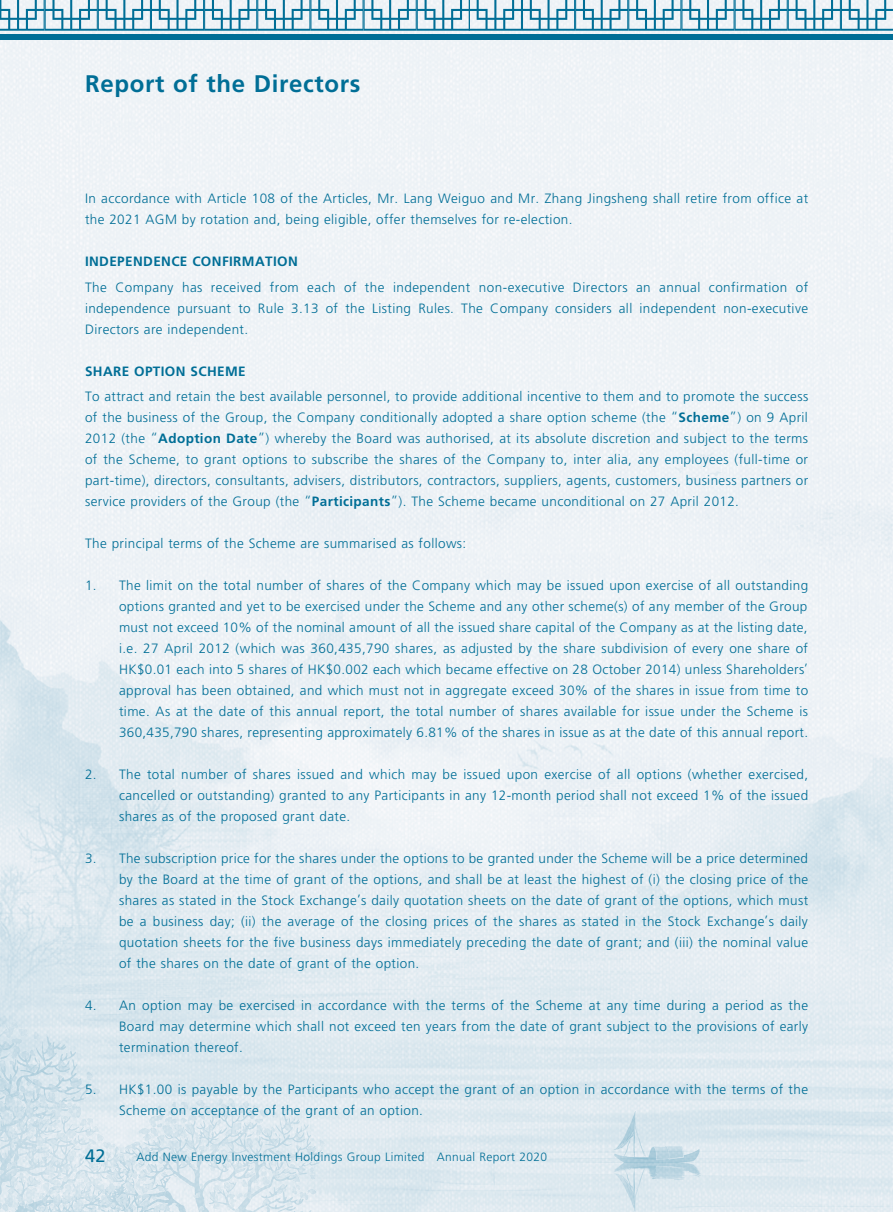
<style>
.page{position:relative;width:893px;height:1212px;background:#fff}
.page>*{position:absolute;margin:0;border:0;box-sizing:border-box;transform-origin:0 0}
.t1{font:700 24px "Frutiger LT Std";letter-spacing:.03em;color:#006e96}
.t2{font:18px "Frutiger LT Std";color:#006e96}
.t3{font:300 13.5px/21px "Frutiger LT Std";letter-spacing:.03em;color:#006e96;text-align:justify}
.t4{font:700 13.5px "Frutiger LT Std";letter-spacing:.03em;color:#006e96}
.t5{font:300 12px "Frutiger LT Std";letter-spacing:.03em;color:#006e96}
.s1{font-weight:700}
</style>
<div class="page">
<img style="left:0;top:31px;width:893px;height:1181px">
<div style="left:417px;top:34px;width:53px;height:6px;background:#006e96"></div>
<div style="left:364px;top:34px;width:53px;height:6px;background:#006e96"></div>
<div style="left:310px;top:34px;width:54px;height:6px;background:#006e96"></div>
<div style="left:257px;top:34px;width:53px;height:6px;background:#006e96"></div>
<div style="left:204px;top:34px;width:53px;height:6px;background:#006e96"></div>
<div style="left:151px;top:34px;width:53px;height:6px;background:#006e96"></div>
<div style="left:98px;top:34px;width:53px;height:6px;background:#006e96"></div>
<div style="left:45px;top:34px;width:53px;height:6px;background:#006e96"></div>
<div style="left:0;top:34px;width:45px;height:6px;background:#006e96"></div>
<div style="left:841px;top:34px;width:52px;height:6px;background:#006e96"></div>
<div style="left:788px;top:34px;width:53px;height:6px;background:#006e96"></div>
<div style="left:735px;top:34px;width:53px;height:6px;background:#006e96"></div>
<div style="left:681px;top:34px;width:54px;height:6px;background:#006e96"></div>
<div style="left:628px;top:34px;width:53px;height:6px;background:#006e96"></div>
<div style="left:575px;top:34px;width:53px;height:6px;background:#006e96"></div>
<div style="left:522px;top:34px;width:53px;height:6px;background:#006e96"></div>
<div style="left:469px;top:34px;width:53px;height:6px;background:#006e96"></div>
<svg style="left:0;top:0;width:893px;height:31px"></svg>
<h1 class="t1" style="left:85px;top:69px;width:277px">Report of the Directors</h1>
<p class="t3" style="left:85px;top:188px;width:725px">In accordance with Article 108 of the Articles, Mr. Lang Weiguo and Mr. Zhang Jingsheng shall retire from office at the 2021 AGM by rotation and, being eligible, offer themselves for re-election.</p>
<p class="t4" style="left:85px;top:254px;width:214px">INDEPENDENCE CONFIRMATION</p>
<p class="t3" style="left:85px;top:277px;width:725px">The Company has received from each of the independent non-executive Directors an annual confirmation of independence pursuant to Rule 3.13 of the Listing Rules. The Company considers all independent non-executive Directors are independent.</p>
<p class="t4" style="left:85px;top:363px;width:162px">SHARE OPTION SCHEME</p>
<p class="t3" style="left:85px;top:386px;width:725px">To attract and retain the best available personnel, to provide additional incentive to them and to promote the success of the business of the Group, the Company conditionally adopted a share option scheme (the “<span class="s1">Scheme</span>”) on 9 April 2012 (the “<span class="s1">Adoption Date</span>”) whereby the Board was authorised, at its absolute discretion and subject to the terms of the Scheme, to grant options to subscribe the shares of the Company to, inter alia, any employees (full-time or part-time), directors, consultants, advisers, distributors, contractors, suppliers, agents, customers, business partners or service providers of the Group (the “<span class="s1">Participants</span>”). The Scheme became unconditional on 27 April 2012.</p>
<p class="t3" style="left:85px;top:533px;width:383px">The principal terms of the Scheme are summarised as follows:</p>
<p class="t3" style="left:119px;top:575px;width:691px;text-indent:-34px">1. The limit on the total number of shares of the Company which may be issued upon exercise of all outstanding options granted and yet to be exercised under the Scheme and any other scheme(s) of any member of the Group must not exceed 10% of the nominal amount of all the issued share capital of the Company as at the listing date, i.e. 27 April 2012 (which was 360,435,790 shares, as adjusted by the share subdivision of every one share of HK$0.01 each into 5 shares of HK$0.002 each which became effective on 28 October 2014) unless Shareholders’ approval has been obtained, and which must not in aggregate exceed 30% of the shares in issue from time to time. As at the date of this annual report, the total number of shares available for issue under the Scheme is 360,435,790 shares, representing approximately 6.81% of the shares in issue as at the date of this annual report.</p>
<p class="t3" style="left:119px;top:764px;width:691px;text-indent:-34px">2. The total number of shares issued and which may be issued upon exercise of all options (whether exercised, cancelled or outstanding) granted to any Participants in any 12-month period shall not exceed 1% of the issued shares as of the proposed grant date.</p>
<p class="t3" style="left:119px;top:848px;width:691px;text-indent:-34px">3. The subscription price for the shares under the options to be granted under the Scheme will be a price determined by the Board at the time of grant of the options, and shall be at least the highest of (i) the closing price of the shares as stated in the Stock Exchange’s daily quotation sheets on the date of grant of the options, which must be a business day; (ii) the average of the closing prices of the shares as stated in the Stock Exchange’s daily quotation sheets for the five business days immediately preceding the date of grant; and (iii) the nominal value of the shares on the date of grant of the option.</p>
<p class="t3" style="left:119px;top:995px;width:691px;text-indent:-34px">4. An option may be exercised in accordance with the terms of the Scheme at any time during a period as the Board may determine which shall not exceed ten years from the date of grant subject to the provisions of early termination thereof.</p>
<p class="t3" style="left:119px;top:1079px;width:690px;text-indent:-34px">5. HK$1.00 is payable by the Participants who accept the grant of an option in accordance with the terms of the<br>Scheme on acceptance of the grant of an option.</p>
<h2 class="t2" style="left:85px;top:1145px;width:22px">42</h2>
<p class="t5" style="left:137px;top:1150px;width:412px">Add New Energy Investment Holdings Group Limited Annual Report 2020</p>
</div>
